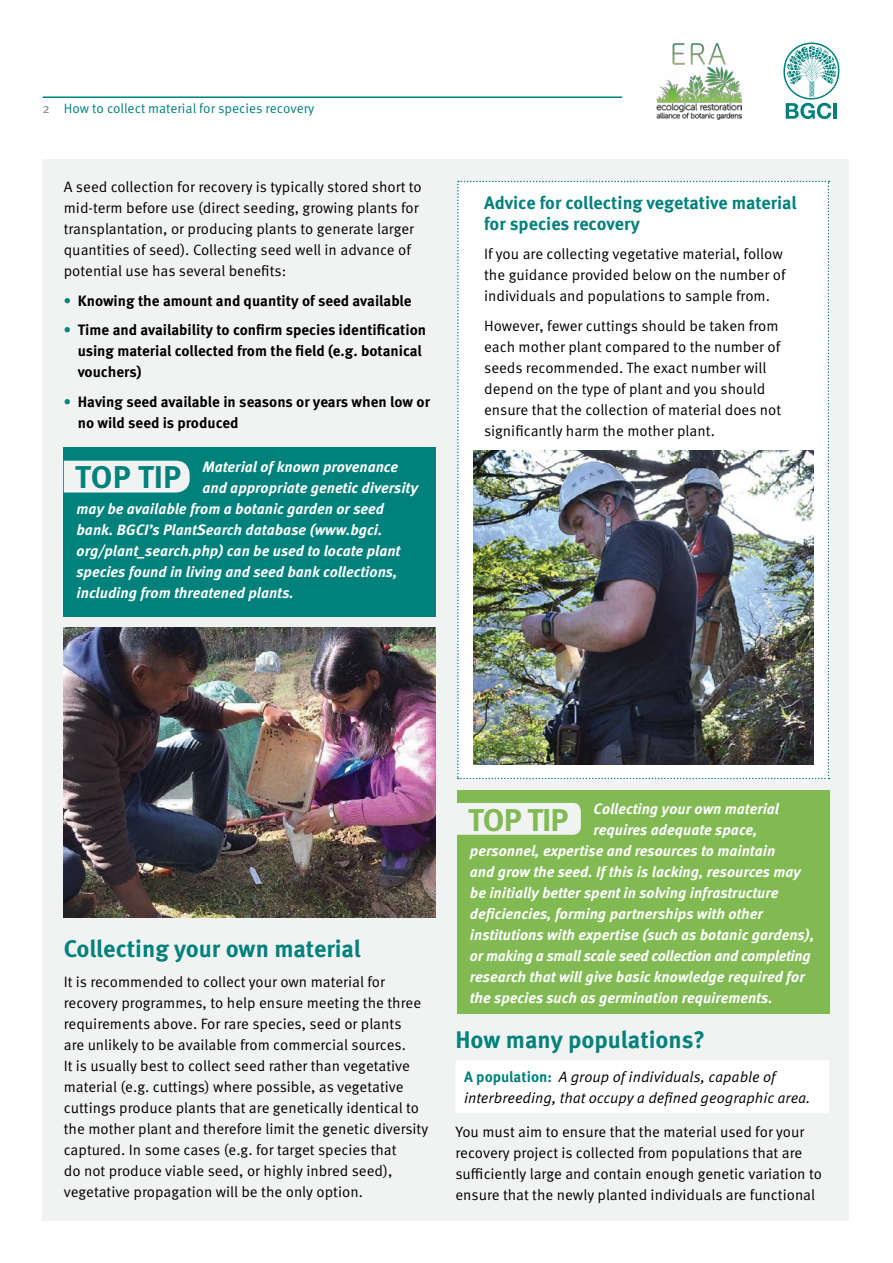
<style>
.page{position:relative;width:893px;height:1263px;background:#fff}
.page>*{position:absolute;margin:0;border:0;box-sizing:border-box;transform-origin:0 0}
.t1{font:700 31.5px "Meta Pro";color:#00817b}
.t2{font:700 31.5px "Meta Pro";letter-spacing:-.03em;color:#81ba52}
.t3{font:700 24px "Meta Pro";color:#00817b}
.t4{font:700 18px/21px "Meta Pro";letter-spacing:-.005em;color:#00817b}
.t5{font:15px/21px "Meta Pro Norm";color:#000}
.t6{font:italic 700 15px "Meta Pro";color:#fff}
.t7{font:700 15px/21px "Meta Pro";color:#000}
.t8{font:15px/21px "Meta Pro Norm Ita";color:#000}
.t9{font:italic 700 15px "Meta Pro";letter-spacing:-.02em;color:#fff}
.t10{font:13.5px "Meta Pro Norm";letter-spacing:-.005em;color:#00817b}
.s1{color:#808285}
.s2{color:#00817b}
.s3{font-family:"Meta Pro";font-weight:700;color:#00817b}
</style>
<div class="page">
<div style="left:43px;top:159px;width:806px;height:1061px;background:#f1f2f2"></div>
<img style="left:656px;top:44px;width:86px;height:76px">
<svg style="left:783px;top:43px;width:56px;height:76px"></svg>
<hr style="left:43px;top:96px;width:579px;height:2px;background:#00817b">
<div style="left:455px;top:1060px;width:374px;height:53px;background:#fff"></div>
<div style="left:457px;top:790px;width:372px;height:223px;background:#81ba52"></div>
<div style="left:64px;top:448px;width:372px;height:169px;background:#00817b"></div>
<div style="left:457px;top:181px;width:372px;height:598px;background:#fff"></div>
<img style="left:64px;top:628px;width:372px;height:289px">
<img style="left:473px;top:451px;width:340px;height:313px">
<div style="left:64px;top:461px;width:126px;height:31px;background:#f1f2f2"></div>
<div style="left:457px;top:803px;width:124px;height:32px;background:#f1f2f2"></div>
<p class="t10" style="left:43px;top:98px;width:273px"><span class="s1">2</span> How to collect material for species recovery</p>
<p class="t5" style="left:64px;top:175px;width:360px">A seed collection for recovery is typically stored short to mid-term before use (direct seeding, growing plants for transplantation, or producing plants to generate larger quantities of seed). Collecting seed well in advance of potential use has several benefits:</p>
<p class="t7" style="left:64px;top:289px;width:349px"><span class="s2">•</span> Knowing the amount and quantity of seed available</p>
<p class="t7" style="left:78px;top:318px;width:350px;text-indent:-14px"><span class="s2">•</span> Time and availability to confirm species identification using material collected from the field (e.g. botanical vouchers)</p>
<p class="t7" style="left:78px;top:390px;width:354px;text-indent:-14px"><span class="s2">•</span> Having seed available in seasons or years when low or no wild seed is produced</p>
<p class="t6" style="left:202px;top:455px;width:197px">Material of known provenance</p>
<p class="t6" style="left:202px;top:476px;width:217px">and appropriate genetic diversity</p>
<p class="t6" style="left:77px;top:497px;width:309px">may be available from a botanic garden or seed</p>
<p class="t6" style="left:77px;top:518px;width:307px">bank. BGCI’s PlantSearch database (www.bgci.</p>
<p class="t6" style="left:77px;top:539px;width:325px">org/plant_search.php) can be used to locate plant</p>
<p class="t6" style="left:77px;top:560px;width:322px">species found in living and seed bank collections,</p>
<p class="t6" style="left:77px;top:581px;width:219px">including from threatened plants.</p>
<h1 class="t1" style="left:75px;top:453px;width:104px">Top TIP</h1>
<p class="t4" style="left:484px;top:191px;width:314px">Advice for collecting vegetative material for species recovery</p>
<p class="t5" style="left:484px;top:242px;width:303px">If you are collecting vegetative material, follow the guidance provided below on the number of individuals and populations to sample from.</p>
<p class="t5" style="left:484px;top:314px;width:299px">However, fewer cuttings should be taken from each mother plant compared to the number of seeds recommended. The exact number will depend on the type of plant and you should ensure that the collection of material does not significantly harm the mother plant.</p>
<h2 class="t3" style="left:64px;top:930px;width:299px">Collecting your own material</h2>
<p class="t5" style="left:64px;top:970px;width:366px">It is recommended to collect your own material for recovery programmes, to help ensure meeting the three requirements above. For rare species, seed or plants<br>are unlikely to be available from commercial sources.<br>It is usually best to collect seed rather than vegetative material (e.g. cuttings) where possible, as vegetative cuttings produce plants that are genetically identical to the mother plant and therefore limit the genetic diversity captured. In some cases (e.g. for target species that<br>do not produce viable seed, or highly inbred seed), vegetative propagation will be the only option.</p>
<p class="t6" style="left:594px;top:797px;width:187px">Collecting your own material</p>
<p class="t6" style="left:594px;top:818px;width:165px">requires adequate space,</p>
<p class="t6" style="left:470px;top:839px;width:307px">personnel, expertise and resources to maintain</p>
<p class="t6" style="left:470px;top:860px;width:333px">and grow the seed. If this is lacking, resources may</p>
<p class="t6" style="left:470px;top:881px;width:310px">be initially better spent in solving infrastructure</p>
<p class="t6" style="left:470px;top:902px;width:295px">deficiencies, forming partnerships with other</p>
<p class="t6" style="left:470px;top:923px;width:346px">institutions with expertise (such as botanic gardens),</p>
<p class="t9" style="left:470px;top:944px;width:342px">or making a small scale seed collection and completing</p>
<p class="t6" style="left:470px;top:965px;width:337px">research that will give basic knowledge required for</p>
<p class="t6" style="left:470px;top:986px;width:304px">the species such as germination requirements.</p>
<h1 class="t2" style="left:468px;top:795px;width:99px">Top TIP</h1>
<h2 class="t3" style="left:455px;top:1021px;width:251px">How many populations?</h2>
<p class="t8" style="left:464px;top:1065px;width:348px"><span class="s3">A population:</span> A group of individuals, capable of interbreeding, that occupy a defined geographic area.</p>
<p class="t5" style="left:455px;top:1120px;width:368px">You must aim to ensure that the material used for your recovery project is collected from populations that are sufficiently large and contain enough genetic variation to ensure that the newly planted individuals are functional</p>
</div>
